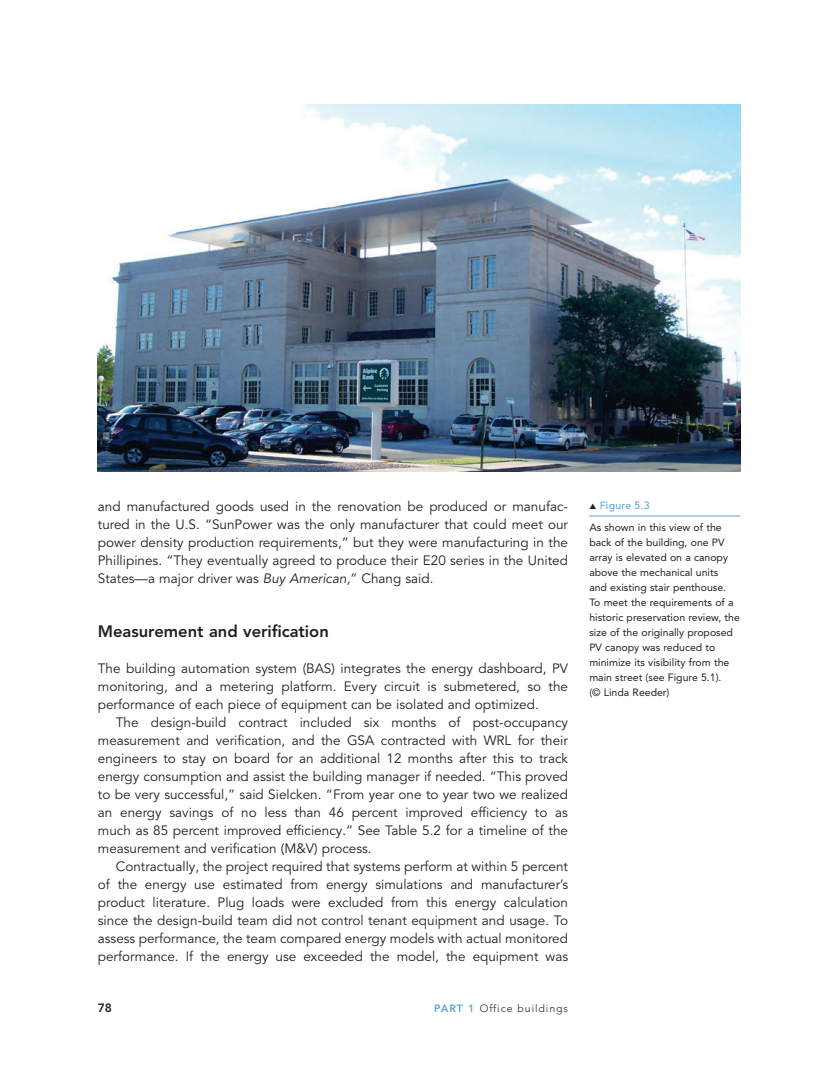
<style>
.page{position:relative;width:817px;height:1072px;background:#fff}
.page>*{position:absolute;margin:0;border:0;box-sizing:border-box;transform-origin:0 0}
.t1{font:800 16.5px "Avenir LT Pro";color:#231f20}
.t2{font:13.5px/18px "Avenir LT Pro";color:#231f20;text-align:justify}
.t3{font:800 12px "Avenir LT Pro";color:#231f20}
.t4{font:10.5px/15px "Avenir LT Pro";color:#231f20}
.t5{font:300 10.5px "Avenir LT Pro";letter-spacing:.09em;color:#231f20}
.t6{font:500 10.5px "Avenir LT Pro";letter-spacing:.02em;color:#5da6da}
.s1{font-style:italic}
.s2{font-weight:800;color:#5da6da}
</style>
<div class="page">
<img style="left:98px;top:105px;width:642px;height:367px">
<hr style="left:589px;top:515px;width:151px;height:1px;background:#5da6da">
<p class="t2" style="left:98px;top:497px;width:471px">and manufactured goods used in the renovation be produced or manufac&shy;tured in the U.S. “SunPower was the only manufacturer that could meet our power density production requirements,” but they were manufacturing in the Phillipines. “They eventually agreed to produce their E20 series in the United States—a major driver was <span class="s1">Buy American</span>,” Chang said.</p>
<p class="t1" style="left:98px;top:621px;width:232px">Measurement and verification</p>
<p class="t2" style="left:98px;top:659px;width:471px">The building automation system (BAS) integrates the energy dashboard, PV monitoring, and a metering platform. Every circuit is submetered, so the performance of each piece of equipment can be isolated and optimized.</p>
<p class="t2" style="left:98px;top:713px;width:471px;text-indent:18px">The design-build contract included six months of post-occupancy measurement and verification, and the GSA contracted with WRL for their engineers to stay on board for an additional 12 months after this to track energy consumption and assist the building manager if needed. “This proved to be very successful,” said Sielcken. “From year one to year two we realized an energy savings of no less than 46 percent improved efficiency to as much as 85 percent improved efficiency.” See Table 5.2 for a timeline of the measurement and verification (M&amp;V) process.</p>
<p class="t2" style="left:98px;top:857px;width:471px;text-indent:18px">Contractually, the project required that systems perform at within 5 percent of the energy use estimated from energy simulations and manufacturer’s product literature. Plug loads were excluded from this energy calculation since the design-build team did not control tenant equipment and usage. To assess performance, the team compared energy models with actual monitored performance. If the energy use exceeded the model, the equipment was</p>
<p class="t3" style="left:98px;top:1000px;width:16px">78</p>
<p class="t5" style="left:434px;top:1001px;width:135px"><span class="s2">Part 1</span> Office buildings</p>
<p class="t6" style="left:599px;top:499px;width:51px">Figure 5.3</p>
<p class="t4" style="left:589px;top:519px;width:152px">As shown in this view of the back of the building, one PV array is elevated on a canopy above the mechanical units<br>and existing stair penthouse.<br>To meet the requirements of a historic preservation review, the size of the originally proposed<br>PV canopy was reduced to minimize its visibility from the main street (see Figure 5.1).<br>(© Linda Reeder)</p>
</div>
